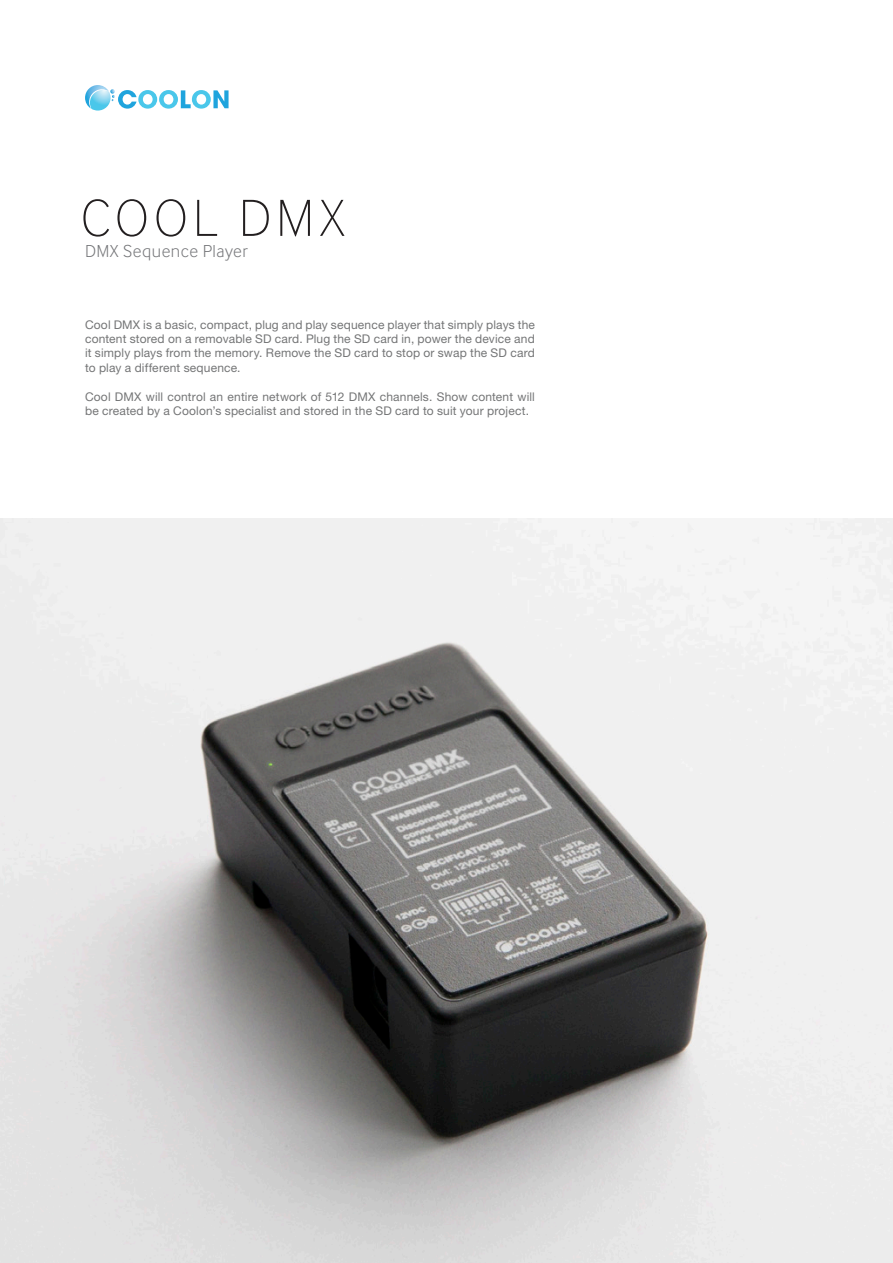
<style>
.page{position:relative;width:893px;height:1263px;background:#fff}
.page>*{position:absolute;margin:0;border:0;box-sizing:border-box;transform-origin:0 0}
.t1{font:100 54px "Inter Face";letter-spacing:.09em;color:#231f20}
.subtitle{font:300 18px "Inter Face";letter-spacing:.03em;color:#757679}
.t2{font:12px/14.4px "Helvetica Neue LT Std";letter-spacing:.015em;color:#747576;text-align:justify}
</style>
<div class="page">
<img style="left:0;top:519px;width:893px;height:744px">
<svg style="left:85px;top:85px;width:144px;height:26px"></svg>
<p class="t1" style="left:81px;top:187px;width:266px">COOL DMX</p>
<p class="subtitle" style="left:85px;top:241px;width:164px">DMX Sequence Player</p>
<p class="t2" style="left:85px;top:317px;width:451px">Cool DMX is a basic, compact, plug and play sequence player that simply plays the content stored on a removable SD card. Plug the SD card in, power the device and it simply plays from the memory. Remove the SD card to stop or swap the SD card to play a different sequence.</p>
<p class="t2" style="left:85px;top:389px;width:451px">Cool DMX will control an entire network of 512 DMX channels. Show content will be created by a Coolon’s specialist and stored in the SD card to suit your project.</p>
</div>
